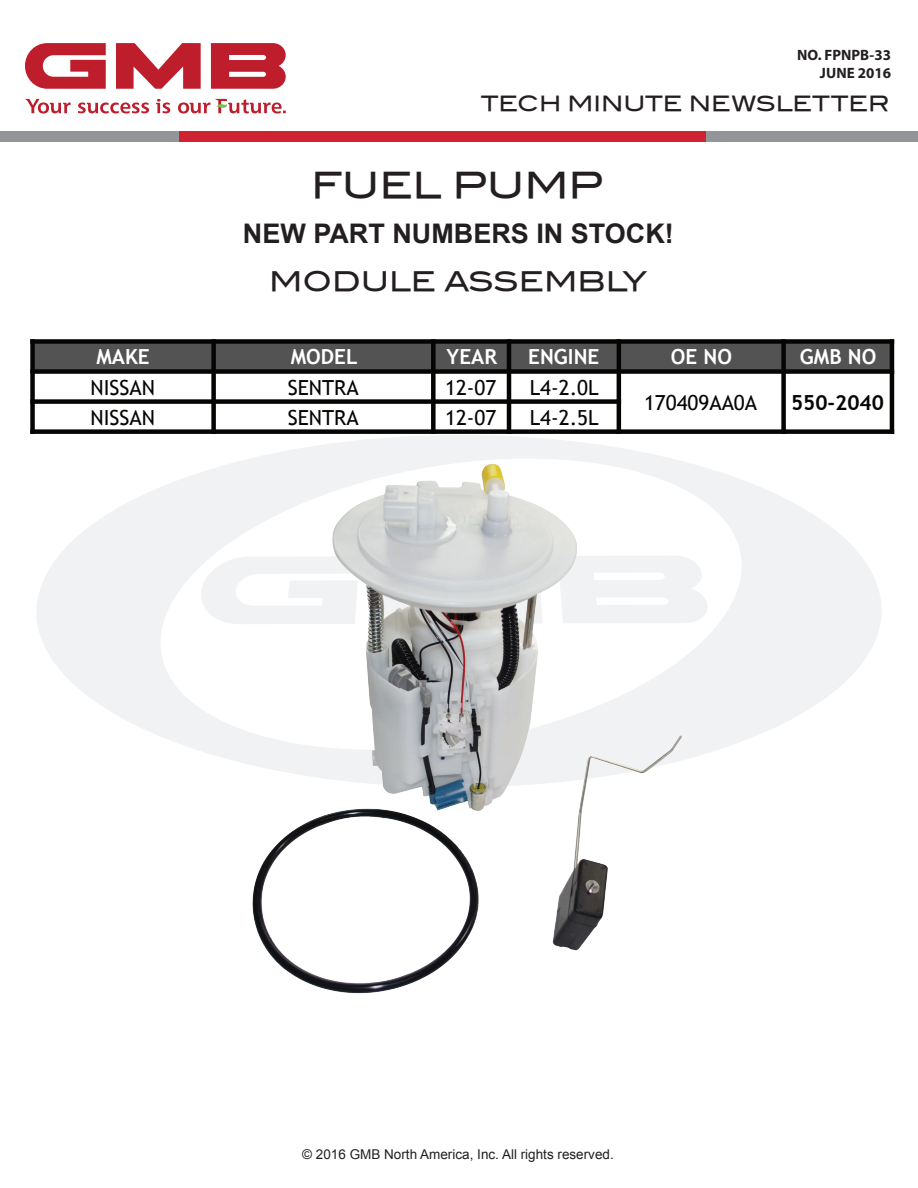
<style>
.page{position:relative;width:918px;height:1188px;background:#fff}
.page>*{position:absolute;margin:0;border:0;box-sizing:border-box;transform-origin:0 0}
.t1{font:35.85px "Blair Md ITCTT Medium";color:#231f20}
.t2{font:700 27px "Arial";color:#231f20}
.t3{font:27px "Blair Md ITCTT Medium";color:#231f20}
.t4{font:21px "Blair Md ITCTT Medium";color:#231f20}
.t5{font:20.85px "Trebuchet MS";color:#050504}
.t6{font:700 20.85px "Trebuchet MS";color:#fff}
.t7{font:700 20.85px "Trebuchet MS";color:#050504}
.t8{font:700 15px/18px "Myriad Pro";color:#231f20;text-align:right}
.t9{font:13.5px "Arial";color:#231f20}
</style>
<div class="page">
<div style="left:0;top:131px;width:918px;height:10px;background:#939598"></div>
<div style="left:180px;top:131px;width:526px;height:10px;background:#cf2232"></div>
<svg style="left:78px;top:103px;width:71px;height:11px"></svg>
<svg style="left:156px;top:99px;width:14px;height:14px"></svg>
<svg style="left:178px;top:99px;width:108px;height:15px"></svg>
<svg style="left:25px;top:99px;width:46px;height:15px"></svg>
<svg style="left:25px;top:43px;width:261px;height:46px"></svg>
<svg style="left:37px;top:435px;width:844px;height:312px;fill:#f1f2f3"></svg>
<img style="left:188px;top:458px;width:540px;height:536px">
<div style="left:33px;top:341px;width:181px;height:31px;background:#535353"></div>
<div style="left:214px;top:341px;width:219px;height:31px;background:#535353"></div>
<div style="left:433px;top:341px;width:76px;height:31px;background:#535353"></div>
<div style="left:509px;top:341px;width:110px;height:31px;background:#535353"></div>
<div style="left:619px;top:341px;width:165px;height:31px;background:#535353"></div>
<div style="left:784px;top:341px;width:108px;height:31px;background:#535353"></div>
<div style="left:211px;top:339px;width:5px;height:95px;background:#050504"></div>
<div style="left:431px;top:339px;width:5px;height:95px;background:#050504"></div>
<hr style="left:507px;top:339px;width:4px;height:95px;background:#050504">
<hr style="left:617px;top:339px;width:4px;height:95px;background:#050504">
<div style="left:781px;top:339px;width:5px;height:95px;background:#050504"></div>
<div style="left:30px;top:369px;width:864px;height:5px;background:#050504"></div>
<div style="left:30px;top:399px;width:591px;height:5px;background:#050504"></div>
<div style="left:30px;top:339px;width:5px;height:95px;background:#050504"></div>
<hr style="left:890px;top:339px;width:4px;height:95px;background:#050504">
<div style="left:30px;top:339px;width:864px;height:5px;background:#050504"></div>
<div style="left:30px;top:429px;width:864px;height:5px;background:#050504"></div>
<p class="t8" style="left:797px;top:45px;width:95px">NO. FPNPB-33<br>JUNE 2016</p>
<p class="t4" style="left:481px;top:91px;width:410px">TECH MINUTE NEWSLETTER</p>
<h1 class="t1" style="left:311px;top:164px;width:293px">FUEL PUMP</h1>
<p class="t2" style="left:243px;top:216px;width:432px">NEW PART NUMBERS IN STOCK!</p>
<p class="t3" style="left:269px;top:265px;width:380px">MODULE ASSEMBLY</p>
<p class="t6" style="left:96px;top:343px;width:55px">MAKE</p>
<p class="t6" style="left:291px;top:343px;width:68px">MODEL</p>
<p class="t6" style="left:447px;top:343px;width:52px">YEAR</p>
<p class="t6" style="left:528px;top:343px;width:73px">ENGINE</p>
<p class="t6" style="left:671px;top:343px;width:63px">OE NO</p>
<p class="t6" style="left:800px;top:343px;width:78px">GMB NO</p>
<p class="t5" style="left:90px;top:375px;width:66px">NISSAN</p>
<p class="t5" style="left:288px;top:375px;width:72px">SENTRA</p>
<p class="t5" style="left:445px;top:375px;width:53px">12-07</p>
<p class="t5" style="left:530px;top:375px;width:70px">L4-2.0L</p>
<p class="t5" style="left:644px;top:390px;width:115px">170409AA0A</p>
<p class="t7" style="left:791px;top:389px;width:94px">550-2040</p>
<p class="t5" style="left:90px;top:405px;width:66px">NISSAN</p>
<p class="t5" style="left:288px;top:405px;width:72px">SENTRA</p>
<p class="t5" style="left:445px;top:405px;width:53px">12-07</p>
<p class="t5" style="left:530px;top:405px;width:70px">L4-2.5L</p>
<p class="t9" style="left:302px;top:1145px;width:313px">© 2016 GMB North America, Inc. All rights reserved.</p>
</div>
